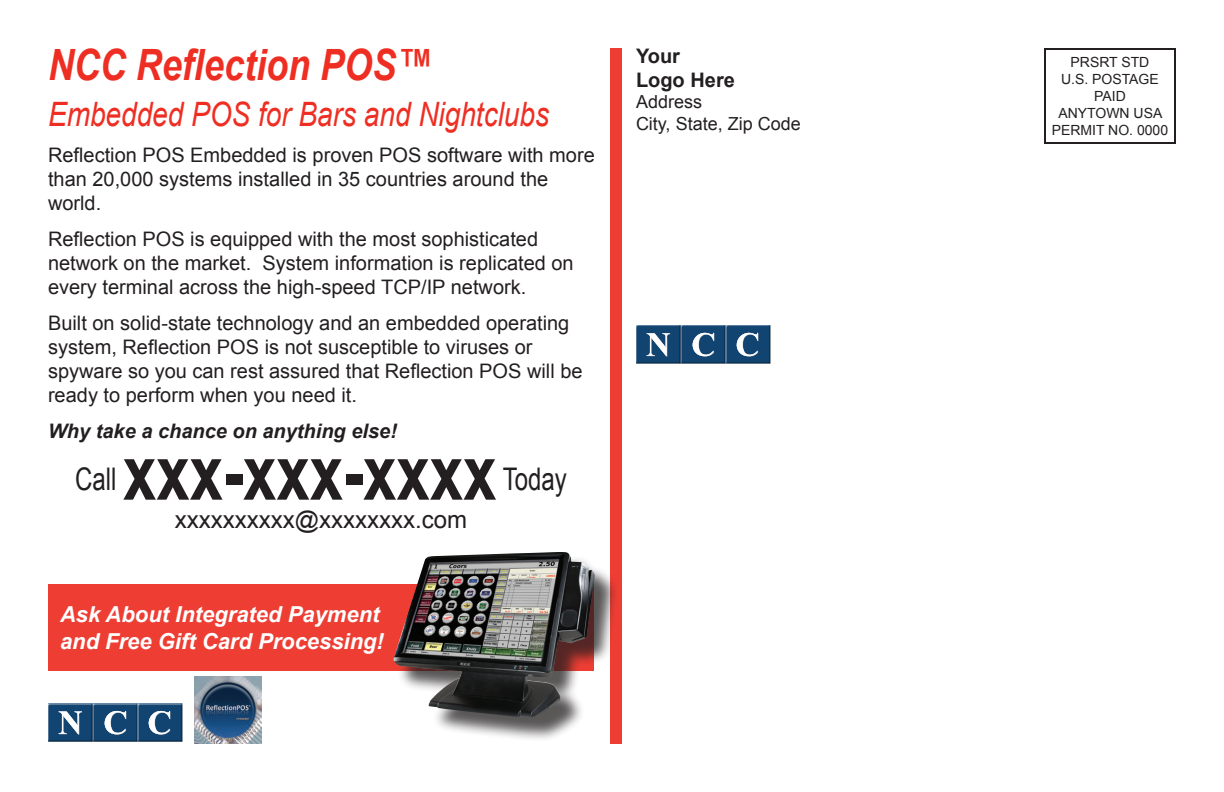
<style>
.page{position:relative;width:1224px;height:792px;background:#fff}
.page>*{position:absolute;margin:0;border:0;box-sizing:border-box;transform-origin:0 0}
.t1{font:700 78px "Arial";color:#231f20;scale:.77 1}
.t2{font:italic 700 43.2px "Arial";color:#ee2e22;scale:.83 1}
.t3{font:italic 33.6px "Arial";color:#ee2e22;scale:.83 1}
.t4{font:31.2px "Arial";color:#231f20;scale:.77 1}
.t5{font:24px "Arial";color:#231f20}
.t6{font:italic 700 22px/26.4px "Arial";color:#fff}
.t7{font:20px/24px "Arial";color:#231f20}
.t8{font:italic 700 20px "Arial";color:#231f20}
.t9{font:700 20px/24px "Arial";color:#231f20}
.t10{font:18px/21.6px "Arial";color:#231f20}
.t11{font:14px/16.8px "Arial";color:#231f20;text-align:center}
</style>
<div class="page">
<div style="left:1044px;top:48px;width:132px;height:96px;border:2px solid #231f20"></div>
<img style="left:636px;top:325px;width:134px;height:39px">
<svg style="left:647px;top:333px;width:24px;height:24px"></svg>
<svg style="left:693px;top:333px;width:22px;height:24px"></svg>
<img style="left:693px;top:333px;width:20px;height:23px">
<svg style="left:737px;top:333px;width:22px;height:24px"></svg>
<img style="left:737px;top:333px;width:21px;height:23px">
<div style="left:610px;top:48px;width:12px;height:696px;background:#ee3e34"></div>
<img style="left:48px;top:703px;width:134px;height:39px">
<svg style="left:59px;top:711px;width:24px;height:24px"></svg>
<svg style="left:105px;top:711px;width:22px;height:24px"></svg>
<img style="left:105px;top:711px;width:20px;height:23px">
<svg style="left:149px;top:711px;width:22px;height:24px"></svg>
<img style="left:149px;top:711px;width:20px;height:23px">
<div style="left:48px;top:584px;width:546px;height:87px;background:#ee3e34"></div>
<div style="left:397px;top:555px;width:222px;height:187px;background:#231f20;opacity:.75"></div>
<img style="left:394px;top:552px;width:201px;height:165px">
<img style="left:194px;top:677px;width:68px;height:67px">
<h2 class="t2" style="left:48px;top:36px;width:464px">NCC Reflection POS™</h2>
<h3 class="t3" style="left:48px;top:92px;width:605px">Embedded POS for Bars and Nightclubs</h3>
<p class="t7" style="left:48px;top:143px;width:548px">Reflection POS Embedded is proven POS software with more than 20,000 systems installed in 35 countries around the world.</p>
<p class="t7" style="left:48px;top:227px;width:527px">Reflection POS is equipped with the most sophisticated network on the market. System information is replicated on every terminal across the high-speed TCP/IP network.</p>
<p class="t7" style="left:48px;top:311px;width:536px">Built on solid-state technology and an embedded operating system, Reflection POS is not susceptible to viruses or spyware so you can rest assured that Reflection POS will be ready to perform when you need it.</p>
<p class="t8" style="left:48px;top:417px;width:350px">Why take a chance on anything else!</p>
<h3 class="t4" style="left:75px;top:458px;width:55px">Call</h3>
<h1 class="t1" style="left:123px;top:420px;width:487px">xxx-xxx-xxxx</h1>
<h3 class="t4" style="left:503px;top:458px;width:85px">Today</h3>
<p class="t5" style="left:175px;top:504px;width:294px">xxxxxxxxxx@xxxxxxxx.com</p>
<p class="t6" style="left:60px;top:602px;width:325px">Ask About Integrated Payment and Free Gift Card Processing!</p>
<p class="t9" style="left:636px;top:44px;width:100px">Your<br>Logo Here</p>
<p class="t10" style="left:636px;top:91px;width:166px">Address<br>City, State, Zip Code</p>
<p class="t11" style="left:1052px;top:54px;width:118px">PRSRT STD<br>U.S. POSTAGE<br>PAID<br>ANYTOWN USA<br>PERMIT NO. 0000</p>
</div>
